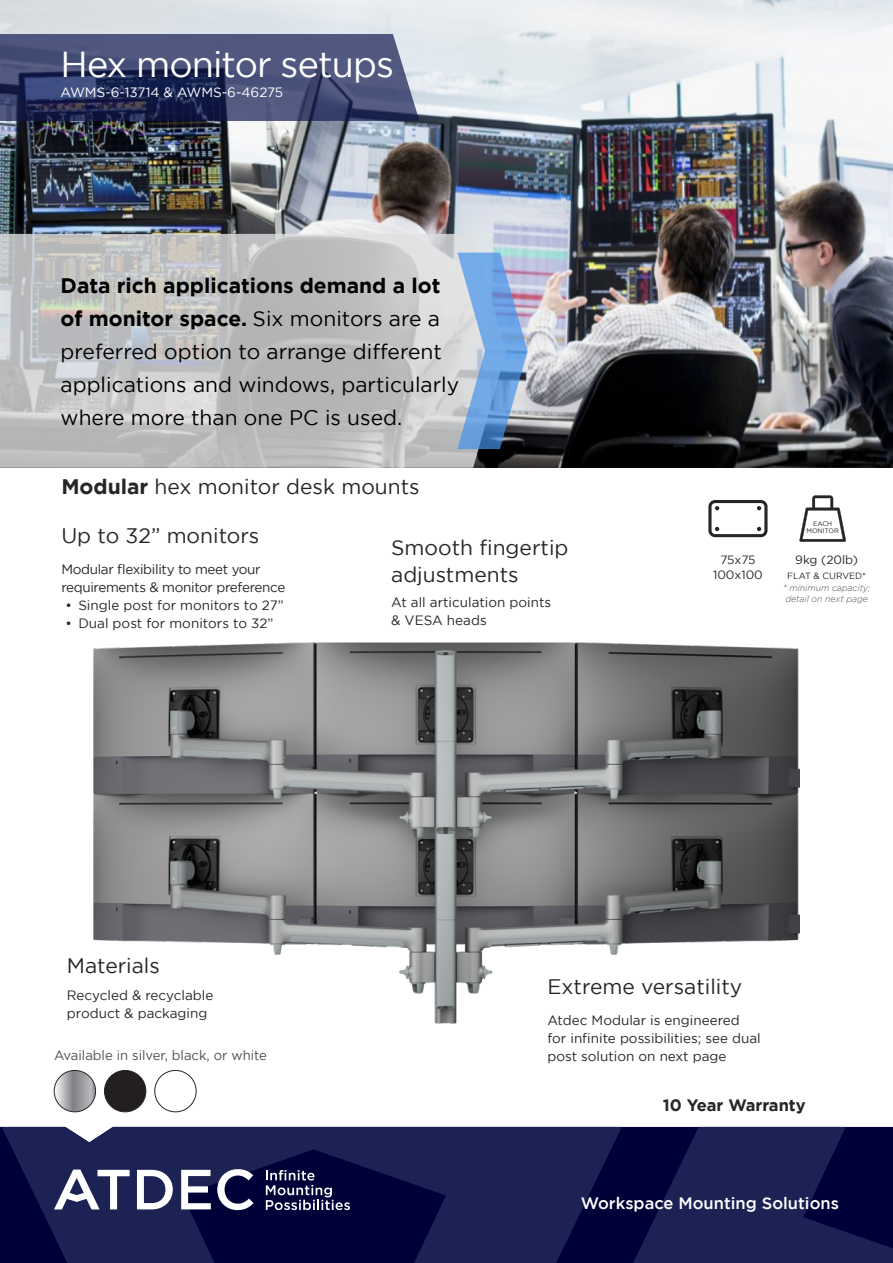
<style>
.page{position:relative;width:893px;height:1263px;background:#fff}
.page>*{position:absolute;margin:0;border:0;box-sizing:border-box;transform-origin:0 0}
.t1{font:36px "Gotham";letter-spacing:-.025em;color:#fff}
.t2{font:21px/33px "Gotham";color:#000}
.t3{font:21px/27px "Gotham";color:#262626}
.t4{font:500 16.5px "Gotham";color:#fff}
.t5{font:700 16.5px "Gotham";color:#262626}
.t6{font:13.5px/18px "Gotham";color:#262626}
.t7{font:13.5px/18px "Gotham";letter-spacing:-.025em;color:#262626}
.t8{font:13.5px "Gotham";color:#4e4f50}
.t9{font:13.5px "Gotham";color:#fff}
.t10{font:12px "Gotham";color:#262626}
.t11{font:italic 300 9px/10.8px "Gotham";color:#4e4f50}
.t12{font:9px "Gotham";color:#262626}
.t13{font:6.45px/7.8px "Gotham";color:#231f20;text-align:center}
.s1{font-weight:700}
</style>
<div class="page">
<img style="left:0;top:0;width:893px;height:468px">
<img style="left:94px;top:642px;width:705px;height:445px">
<svg style="left:0;top:34px;width:419px;height:87px;background:#424a72"></svg>
<svg style="left:708px;top:500px;width:59px;height:37px"></svg>
<svg style="left:799px;top:495px;width:47px;height:47px"></svg>
<svg style="left:2px;top:1127px;width:620px;height:136px;background:#14174b"></svg>
<svg style="left:633px;top:1127px;width:260px;height:136px;background:#13164b"></svg>
<svg style="left:266px;top:1170px;width:84px;height:40px;background:#393964"></svg>
<svg style="left:54px;top:1169px;width:76px;height:40px"></svg>
<svg style="left:137px;top:1170px;width:36px;height:39px"></svg>
<svg style="left:181px;top:1170px;width:30px;height:39px"></svg>
<svg style="left:217px;top:1169px;width:36px;height:41px"></svg>
<svg style="left:0;top:234px;width:506px;height:234px;background:#c0c0c1"></svg>
<svg style="left:457px;top:253px;width:71px;height:196px;background:#8aaad3"></svg>
<svg style="left:54px;top:1070px;width:42px;height:42px"></svg>
<div style="left:54px;top:1070px;width:42px;height:42px;border:1px solid #262626;border-radius:50%"></div>
<div style="left:104px;top:1070px;width:42px;height:42px;background:#231f20;border-radius:50%"></div>
<div style="left:104px;top:1070px;width:42px;height:42px;border:1px solid #262626;border-radius:50%"></div>
<div style="left:155px;top:1070px;width:41px;height:42px;background:#fff;border-radius:50%"></div>
<div style="left:155px;top:1070px;width:41px;height:42px;border:1px solid #262626;border-radius:50%"></div>
<p class="t1" style="left:61px;top:45px;width:335px">Hex monitor setups</p>
<p class="t9" style="left:61px;top:85px;width:224px">AWMS-6-13714 &amp; AWMS-6-46275</p>
<p class="t2" style="left:61px;top:269px;width:400px"><span class="s1">Data rich applications demand a lot of monitor space.</span> Six monitors are a preferred option to arrange different applications and windows, particularly where more than one PC is used.</p>
<p class="t3" style="left:61px;top:473px;width:360px"><span class="s1">Modular</span> hex monitor desk mounts</p>
<p class="t3" style="left:61px;top:522px;width:200px">Up to 32” monitors</p>
<p class="t7" style="left:61px;top:560px;width:226px">Modular flexibility to meet your requirements &amp; monitor preference</p>
<p class="t6" style="left:66px;top:596px;width:220px">• Single post for monitors to 27”</p>
<p class="t6" style="left:66px;top:614px;width:209px">• Dual post for monitors to 32”</p>
<p class="t3" style="left:391px;top:534px;width:179px">Smooth fingertip adjustments</p>
<p class="t6" style="left:391px;top:593px;width:162px">At all articulation points &amp; VESA heads</p>
<p class="t10" style="left:720px;top:553px;width:37px">75x75</p>
<p class="t10" style="left:713px;top:568px;width:51px">100x100</p>
<p class="t13" style="left:806px;top:519px;width:34px">EACH<br>MONITOR</p>
<p class="t10" style="left:795px;top:553px;width:64px">9kg (20lb)</p>
<p class="t12" style="left:787px;top:571px;width:80px">FLAT &amp; CURVED*</p>
<p class="t11" style="left:783px;top:583px;width:89px">* minimum capacity; detail on next page</p>
<p class="t3" style="left:67px;top:952px;width:95px">Materials</p>
<p class="t6" style="left:67px;top:986px;width:148px">Recycled &amp; recyclable product &amp; packaging</p>
<p class="t8" style="left:54px;top:1048px;width:215px">Available in silver, black, or white</p>
<p class="t3" style="left:547px;top:973px;width:196px">Extreme versatility</p>
<p class="t6" style="left:547px;top:1011px;width:215px">Atdec Modular is engineered for infinite possibilities; see dual post solution on next page</p>
<p class="t5" style="left:663px;top:1094px;width:144px">10 Year Warranty</p>
<p class="t4" style="left:581px;top:1194px;width:260px">Workspace Mounting Solutions</p>
</div>
